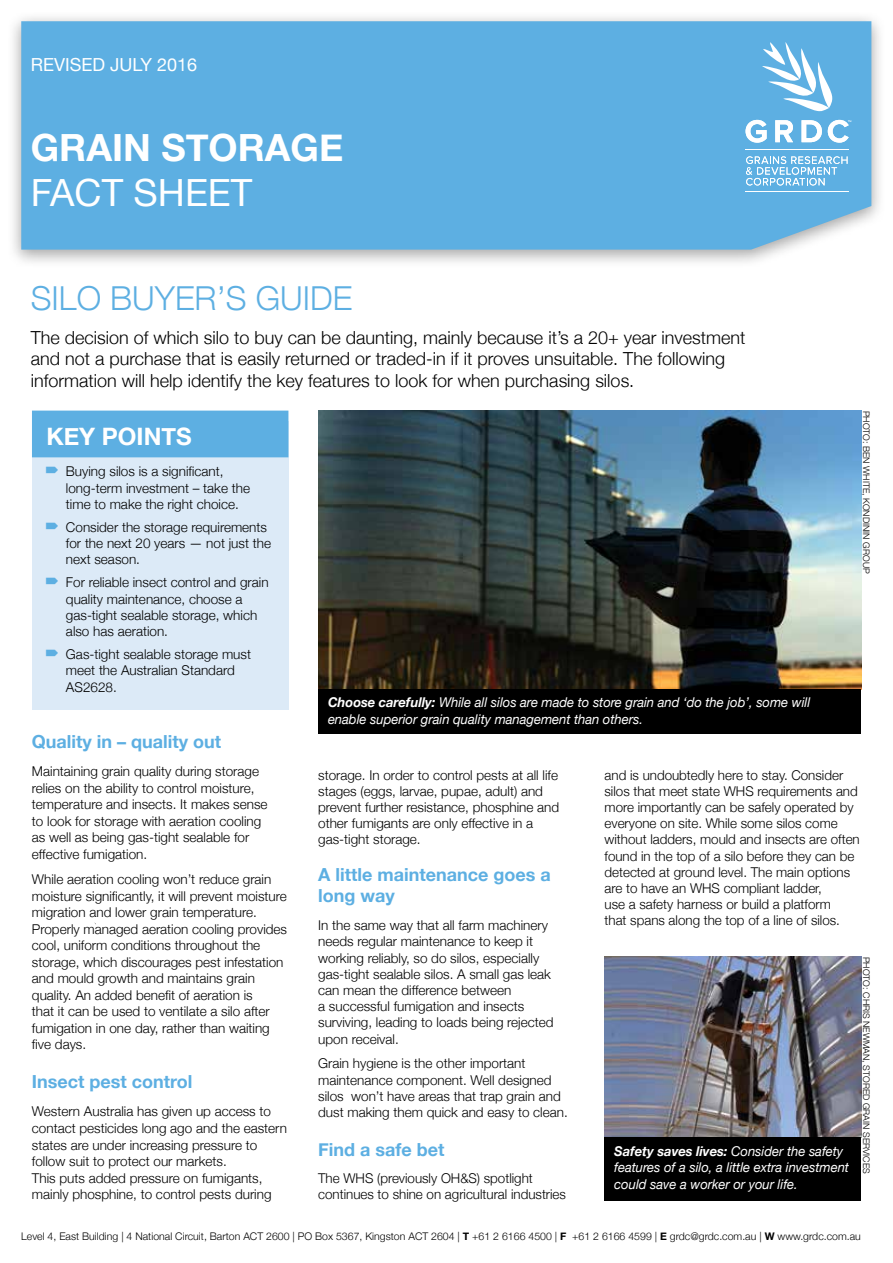
<style>
.page{position:relative;width:893px;height:1263px;background:#fff}
.page>*{position:absolute;margin:0;border:0;box-sizing:border-box;transform-origin:0 0}
.t1{font:700 37.5px "Helvetica Neue";color:#fff}
.t2{font:37.5px "Helvetica Neue";color:#fff}
.t3{font:300 33px "Helvetica Neue";color:#5dafe2}
.t4{font:700 24px "Helvetica Neue";color:#fff}
.t5{font:300 18px/21.6px "Helvetica Neue";color:#000}
.t6{font:700 18px/21.6px "Helvetica Neue";color:#5dafe2}
.t7{font:18px "Helvetica Neue";color:#fff}
.t8{font:300 13.5px/16.2px "Helvetica Neue";color:#000}
.t9{font:italic 13.5px/16.5px "Helvetica Neue";letter-spacing:-.005em;color:#fff}
.t10{font:300 10.5px "Helvetica Neue";color:#000}
.t11{font:300 9px "Helvetica Neue";color:#000}
.s1{font-weight:700}
</style>
<div class="page">
<div style="left:7px;top:11px;width:879px;height:257px;background:#000;opacity:.35"></div>
<div style="left:21px;top:21px;width:850px;height:229px;background:#5dafe2"></div>
<img style="left:318px;top:411px;width:543px;height:278px">
<img style="left:604px;top:957px;width:257px;height:180px">
<div style="left:604px;top:1137px;width:257px;height:64px;background:#000"></div>
<div style="left:32px;top:421px;width:256px;height:288px;background:#dceaf7"></div>
<div style="left:32px;top:411px;width:256px;height:46px;background:#5dafe2"></div>
<div style="left:318px;top:689px;width:543px;height:45px;background:#000"></div>
<svg style="left:746px;top:156px;width:101px;height:29px"></svg>
<svg style="left:746px;top:120px;width:21px;height:23px"></svg>
<svg style="left:775px;top:120px;width:18px;height:22px"></svg>
<svg style="left:802px;top:120px;width:20px;height:22px"></svg>
<hr style="left:746px;top:149px;width:103px;height:1px;background:#fff">
<hr style="left:746px;top:191px;width:103px;height:1px;background:#fff">
<svg style="left:828px;top:120px;width:23px;height:23px"></svg>
<svg style="left:762px;top:42px;width:72px;height:70px"></svg>
<h3 class="t7" style="left:31px;top:54px;width:168px">REVISED JULY 2016</h3>
<h1 class="t1" style="left:31px;top:125px;width:314px">GRAIN STORAGE</h1>
<h1 class="t2" style="left:31px;top:171px;width:223px">FACT SHEET</h1>
<h2 class="t3" style="left:31px;top:278px;width:323px">SILO BUYER’S GUIDE</h2>
<p class="t5" style="left:31px;top:326px;width:716px">The decision of which silo to buy can be daunting, mainly because it’s a 20+ year investment and not a purchase that is easily returned or traded-in if it proves unsuitable. The following information will help identify the key features to look for when purchasing silos.</p>
<h3 class="t4" style="left:46px;top:421px;width:147px">KEY POINTS</h3>
<p class="t8" style="left:66px;top:463px;width:186px">Buying silos is a significant, long-term investment – take the time to make the right choice.</p>
<p class="t8" style="left:66px;top:519px;width:207px">Consider the storage requirements for the next 20 years — not just the next season.</p>
<p class="t8" style="left:66px;top:574px;width:204px">For reliable insect control and grain quality maintenance, choose a gas-tight sealable storage, which also has aeration.</p>
<p class="t8" style="left:66px;top:646px;width:187px">Gas-tight sealable storage must meet the Australian Standard<br>AS2628.</p>
<p class="t9" style="left:328px;top:694px;width:484px"><span class="s1">Choose carefully:</span> While all silos are made to store grain and ‘do the job’, some will enable superior grain quality management than others.</p>
<p class="t11" style="left:872px;top:411px;width:164px;rotate:90deg">PHOTO: BEN WHITE, KONDININ GROUP</p>
<h3 class="t6" style="left:32px;top:731px;width:191px">Quality in – quality out</h3>
<p class="t8" style="left:32px;top:763px;width:237px">Maintaining grain quality during storage relies on the ability to control moisture, temperature and insects. It makes sense to look for storage with aeration cooling as well as being gas-tight sealable for effective fumigation.</p>
<p class="t8" style="left:32px;top:871px;width:257px">While aeration cooling won’t reduce grain moisture significantly, it will prevent moisture migration and lower grain temperature.<br>Properly managed aeration cooling provides cool, uniform conditions throughout the storage, which discourages pest infestation and mould growth and maintains grain quality. An added benefit of aeration is<br>that it can be used to ventilate a silo after fumigation in one day, rather than waiting five days.</p>
<h3 class="t6" style="left:32px;top:1071px;width:162px">Insect pest control</h3>
<p class="t8" style="left:32px;top:1103px;width:257px">Western Australia has given up access to contact pesticides long ago and the eastern states are under increasing pressure to follow suit to protect our markets.<br>This puts added pressure on fumigants, mainly phosphine, to control pests during</p>
<p class="t8" style="left:318px;top:766px;width:243px">storage. In order to control pests at all life stages (eggs, larvae, pupae, adult) and prevent further resistance, phosphine and other fumigants are only effective in a gas-tight storage.</p>
<h3 class="t6" style="left:318px;top:863px;width:234px">A little maintenance goes a long way</h3>
<p class="t8" style="left:318px;top:917px;width:237px">In the same way that all farm machinery needs regular maintenance to keep it working reliably, so do silos, especially gas-tight sealable silos. A small gas leak can mean the difference between<br>a successful fumigation and insects surviving, leading to loads being rejected upon receival.</p>
<p class="t8" style="left:318px;top:1055px;width:251px">Grain hygiene is the other important maintenance component. Well designed silos won’t have areas that trap grain and dust making them quick and easy to clean.</p>
<h3 class="t6" style="left:318px;top:1138px;width:128px">Find a safe bet</h3>
<p class="t8" style="left:318px;top:1170px;width:249px">The WHS (previously OH&amp;S) spotlight continues to shine on agricultural industries</p>
<p class="t8" style="left:604px;top:766px;width:257px">and is undoubtedly here to stay. Consider silos that meet state WHS requirements and more importantly can be safely operated by everyone on site. While some silos come without ladders, mould and insects are often found in the top of a silo before they can be detected at ground level. The main options are to have an WHS compliant ladder,<br>use a safety harness or build a platform<br>that spans along the top of a line of silos.</p>
<p class="t9" style="left:614px;top:1142px;width:236px"><span class="s1">Safety saves lives:</span> Consider the safety features of a silo, a little extra investment could save a worker or your life.</p>
<p class="t11" style="left:872px;top:957px;width:218px;rotate:90deg">PHOTO: CHRIS NEWMAN, STORED GRAIN SERVICES</p>
<p class="t10" style="left:21px;top:1230px;width:841px">Level 4, East Building | 4 National Circuit, Barton ACT 2600 | PO Box 5367, Kingston ACT 2604 | <span class="s1">T</span> +61 2 6166 4500 | <span class="s1">F</span> +61 2 6166 4599 | <span class="s1">E</span> grdc@grdc.com.au | <span class="s1">W</span> www.grdc.com.au</p>
</div>
